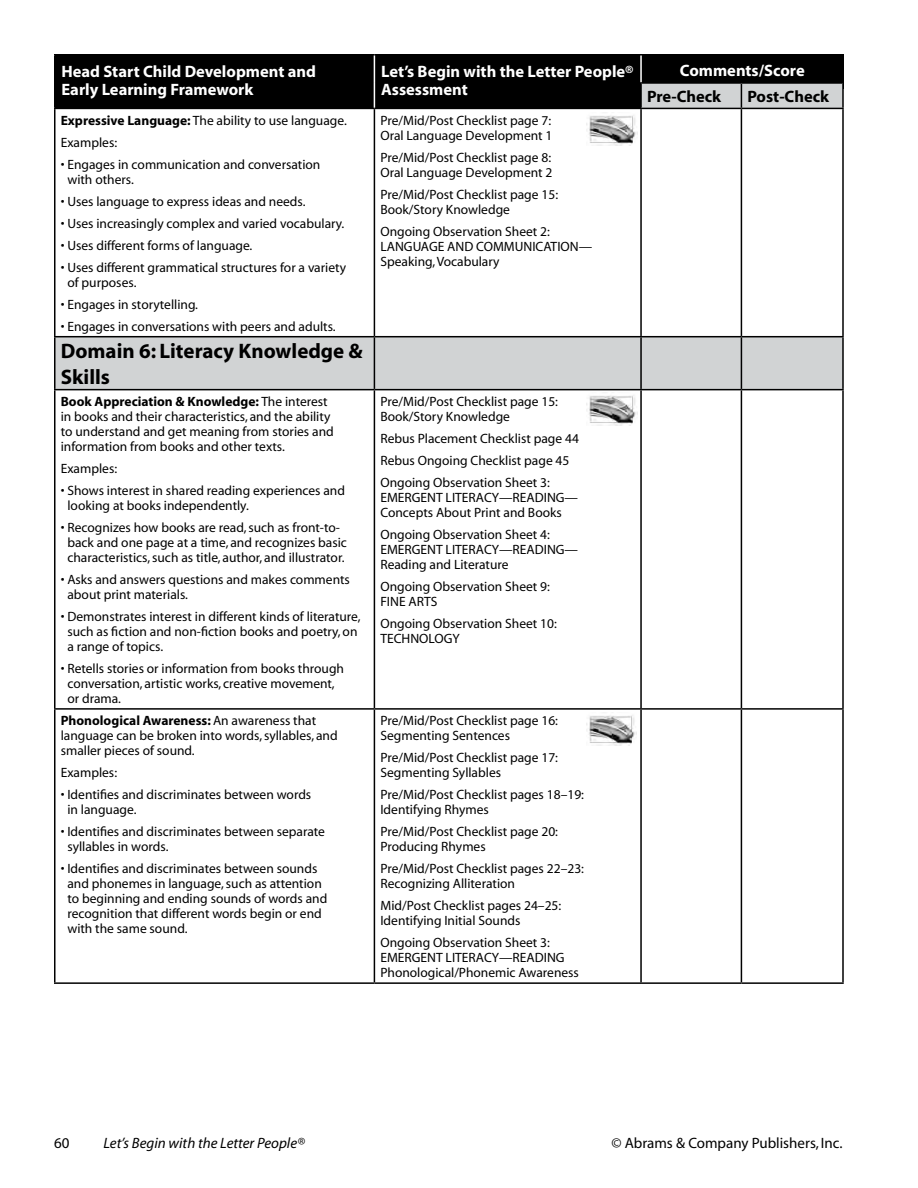
<style>
.page{position:relative;width:918px;height:1188px;background:#fff}
.page>*{position:absolute;margin:0;border:0;box-sizing:border-box;transform-origin:0 0}
.t1{font:700 21px/25.2px "Myriad";color:#000}
.t2{font:700 19.5px "Myriad";color:#fff}
.t3{font:700 16.5px/18px "Myriad";color:#fff}
.t4{font:700 16.5px "Myriad";color:#000}
.t5{font:15px "Myriad";color:#000}
.t6{font:italic 15px "Myriad";color:#000}
.t7{font:13.5px/15px "Myriad";color:#000}
.s1{font-weight:700}
</style>
<div class="page">
<svg style="left:56px;top:109px;width:786px;height:280px"></svg>
<hr style="left:741px;top:82px;width:103px;height:2px;background:#000">
<hr style="left:842px;top:84px;width:2px;height:24px;background:#000">
<hr style="left:54px;top:109px;width:2px;height:227px;background:#000">
<hr style="left:374px;top:109px;width:1px;height:227px;background:#000">
<hr style="left:641px;top:108px;width:100px;height:1px;background:#000">
<hr style="left:640px;top:109px;width:2px;height:227px;background:#000">
<hr style="left:741px;top:108px;width:103px;height:1px;background:#000">
<hr style="left:741px;top:109px;width:1px;height:227px;background:#000">
<hr style="left:842px;top:109px;width:2px;height:227px;background:#000">
<hr style="left:54px;top:336px;width:320px;height:1px;background:#000">
<hr style="left:54px;top:337px;width:2px;height:52px;background:#000">
<hr style="left:374px;top:336px;width:267px;height:1px;background:#000">
<hr style="left:374px;top:337px;width:1px;height:52px;background:#000">
<hr style="left:641px;top:336px;width:100px;height:1px;background:#000">
<hr style="left:640px;top:337px;width:2px;height:52px;background:#000">
<hr style="left:741px;top:336px;width:103px;height:1px;background:#000">
<hr style="left:741px;top:337px;width:1px;height:52px;background:#000">
<hr style="left:842px;top:337px;width:2px;height:52px;background:#000">
<hr style="left:54px;top:389px;width:320px;height:1px;background:#000">
<hr style="left:54px;top:390px;width:2px;height:318px;background:#000">
<hr style="left:374px;top:389px;width:267px;height:1px;background:#000">
<hr style="left:374px;top:390px;width:1px;height:318px;background:#000">
<hr style="left:641px;top:389px;width:100px;height:1px;background:#000">
<hr style="left:640px;top:390px;width:2px;height:318px;background:#000">
<hr style="left:741px;top:389px;width:103px;height:1px;background:#000">
<hr style="left:741px;top:390px;width:1px;height:318px;background:#000">
<hr style="left:842px;top:390px;width:2px;height:318px;background:#000">
<hr style="left:54px;top:708px;width:320px;height:2px;background:#000">
<hr style="left:54px;top:710px;width:2px;height:272px;background:#000">
<hr style="left:374px;top:708px;width:267px;height:2px;background:#000">
<hr style="left:374px;top:710px;width:1px;height:272px;background:#000">
<hr style="left:641px;top:708px;width:100px;height:2px;background:#000">
<hr style="left:640px;top:710px;width:2px;height:272px;background:#000">
<hr style="left:741px;top:708px;width:103px;height:2px;background:#000">
<hr style="left:741px;top:710px;width:1px;height:272px;background:#000">
<hr style="left:842px;top:710px;width:2px;height:272px;background:#000">
<hr style="left:54px;top:982px;width:320px;height:2px;background:#000">
<hr style="left:374px;top:982px;width:267px;height:2px;background:#000">
<hr style="left:641px;top:982px;width:100px;height:2px;background:#000">
<hr style="left:741px;top:982px;width:103px;height:2px;background:#000">
<hr style="left:54px;top:54px;width:320px;height:2px;background:#000">
<hr style="left:54px;top:55px;width:2px;height:28px;background:#000">
<hr style="left:374px;top:54px;width:267px;height:2px;background:#000">
<hr style="left:641px;top:54px;width:100px;height:2px;background:#000">
<hr style="left:741px;top:54px;width:103px;height:2px;background:#000">
<hr style="left:842px;top:55px;width:2px;height:27px;background:#000">
<hr style="left:54px;top:83px;width:2px;height:25px;background:#000">
<hr style="left:54px;top:108px;width:320px;height:1px;background:#000">
<hr style="left:374px;top:108px;width:267px;height:1px;background:#000">
<svg style="left:56px;top:55px;width:787px;height:53px;background:#181818"></svg>
<hr style="left:640px;top:55px;width:2px;height:27px;background:#fff">
<hr style="left:640px;top:84px;width:2px;height:24px;background:#000">
<img style="left:586px;top:112px;width:51px;height:34px">
<img style="left:589px;top:395px;width:49px;height:31px">
<img style="left:586px;top:715px;width:51px;height:30px">
<p class="t3" style="left:62px;top:63px;width:256px">Head Start Child Development and</p>
<h2 class="t2" style="left:633px;top:62px;width:198px">Pre/Mid/Post Checklist</h2>
<p class="t3" style="left:62px;top:81px;width:193px">Early Learning Framework</p>
<p class="t3" style="left:381px;top:63px;width:254px">Let’s Begin with the Letter People®<br>Assessment</p>
<p class="t3" style="left:680px;top:62px;width:126px">Comments/Score</p>
<p class="t4" style="left:647px;top:88px;width:76px">Pre-Check</p>
<p class="t4" style="left:747px;top:88px;width:83px">Post-Check</p>
<p class="t7" style="left:61px;top:110px;width:288px;line-height:22px"><span class="s1">Expressive Language:</span> The ability to use language.<br>Examples:</p>
<p class="t7" style="left:67px;top:157px;width:255px;text-indent:-7px">• Engages in communication and conversation with others.</p>
<p class="t7" style="left:61px;top:194px;width:246px">• Uses language to express ideas and needs.</p>
<p class="t7" style="left:61px;top:216px;width:285px">• Uses increasingly complex and varied vocabulary.</p>
<p class="t7" style="left:61px;top:238px;width:193px">• Uses different forms of language.</p>
<p class="t7" style="left:67px;top:260px;width:280px;text-indent:-7px">• Uses different grammatical structures for a variety of purposes.</p>
<p class="t7" style="left:61px;top:297px;width:139px">• Engages in storytelling.</p>
<p class="t7" style="left:61px;top:319px;width:277px">• Engages in conversations with peers and adults.</p>
<h1 class="t1" style="left:61px;top:340px;width:304px">Domain 6: Literacy Knowledge &amp;<br>Skills</h1>
<p class="t7" style="left:61px;top:394px;width:275px"><span class="s1">Book Appreciation &amp; Knowledge:</span> The interest in books and their characteristics, and the ability to understand and get meaning from stories and information from books and other texts.</p>
<p class="t7" style="left:61px;top:461px;width:58px">Examples:</p>
<p class="t7" style="left:67px;top:483px;width:279px;text-indent:-7px">• Shows interest in shared reading experiences and looking at books independently.</p>
<p class="t7" style="left:61px;top:520px;width:288px;text-align:center">• Recognizes how books are read,such as front-to&shy;back and one page at a time, and recognizes basic characteristics,such as title, author, and illustrator.</p>
<p class="t7" style="left:67px;top:572px;width:284px;text-indent:-7px">• Asks and answers questions and makes comments about print materials.</p>
<p class="t7" style="left:67px;top:609px;width:295px;text-indent:-7px">• Demonstrates interest in different kinds of literature, such as fiction and non-fiction books and poetry, on a range of topics.</p>
<p class="t7" style="left:67px;top:661px;width:278px;text-indent:-7px">• Retells stories or information from books through conversation, artistic works, creative movement, or drama.</p>
<p class="t7" style="left:61px;top:714px;width:278px"><span class="s1">Phonological Awareness:</span> An awareness that language can be broken into words,syllables, and smaller pieces of sound.</p>
<p class="t7" style="left:61px;top:766px;width:58px">Examples:</p>
<p class="t7" style="left:67px;top:788px;width:245px;text-indent:-7px">• Identifies and discriminates between words in language.</p>
<p class="t7" style="left:67px;top:825px;width:259px;text-indent:-7px">• Identifies and discriminates between separate syllables in words.</p>
<p class="t7" style="left:67px;top:862px;width:261px;text-indent:-7px">• Identifies and discriminates between sounds and phonemes in language,such as attention to beginning and ending sounds of words and recognition that different words begin or end with the same sound.</p>
<p class="t7" style="left:380px;top:113px;width:174px">Pre/Mid/Post Checklist page 7:<br>Oral Language Development 1</p>
<p class="t7" style="left:380px;top:150px;width:174px">Pre/Mid/Post Checklist page 8:<br>Oral Language Development 2</p>
<p class="t7" style="left:380px;top:187px;width:179px">Pre/Mid/Post Checklist page 15:<br>Book/Story Knowledge</p>
<p class="t7" style="left:380px;top:224px;width:213px">Ongoing Observation Sheet 2:<br>LANGUAGE AND COMMUNICATION—<br>Speaking,Vocabulary</p>
<p class="t7" style="left:380px;top:394px;width:179px">Pre/Mid/Post Checklist page 15:<br>Book/Story Knowledge</p>
<p class="t7" style="left:380px;top:428px;width:200px;line-height:22px">Rebus Placement Checklist page 44<br>Rebus Ongoing Checklist page 45<br>Ongoing Observation Sheet 3:</p>
<p class="t7" style="left:380px;top:490px;width:199px">EMERGENT LITERACY—READING—<br>Concepts About Print and Books</p>
<p class="t7" style="left:380px;top:527px;width:199px">Ongoing Observation Sheet 4:<br>EMERGENT LITERACY—READING—<br>Reading and Literature</p>
<p class="t7" style="left:380px;top:579px;width:171px">Ongoing Observation Sheet 9:<br>FINE ARTS</p>
<p class="t7" style="left:380px;top:616px;width:178px">Ongoing Observation Sheet 10:<br>TECHNOLOGY</p>
<p class="t7" style="left:380px;top:714px;width:179px">Pre/Mid/Post Checklist page 16:<br>Segmenting Sentences</p>
<p class="t7" style="left:380px;top:751px;width:179px">Pre/Mid/Post Checklist page 17:<br>Segmenting Syllables</p>
<p class="t7" style="left:380px;top:788px;width:205px">Pre/Mid/Post Checklist pages 18–19:<br>Identifying Rhymes</p>
<p class="t7" style="left:380px;top:825px;width:179px">Pre/Mid/Post Checklist page 20:<br>Producing Rhymes</p>
<p class="t7" style="left:380px;top:862px;width:205px">Pre/Mid/Post Checklist pages 22–23:<br>Recognizing Alliteration</p>
<p class="t7" style="left:380px;top:899px;width:182px">Mid/Post Checklist pages 24–25:<br>Identifying Initial Sounds</p>
<p class="t7" style="left:380px;top:936px;width:200px">Ongoing Observation Sheet 3:<br>EMERGENT LITERACY—READING<br>Phonological/Phonemic Awareness</p>
<p class="t5" style="left:54px;top:1135px;width:17px">60</p>
<p class="t6" style="left:104px;top:1135px;width:203px">Let’s Begin with the Letter People®</p>
<p class="t5" style="left:611px;top:1135px;width:233px">© Abrams &amp; Company Publishers, Inc.</p>
</div>
